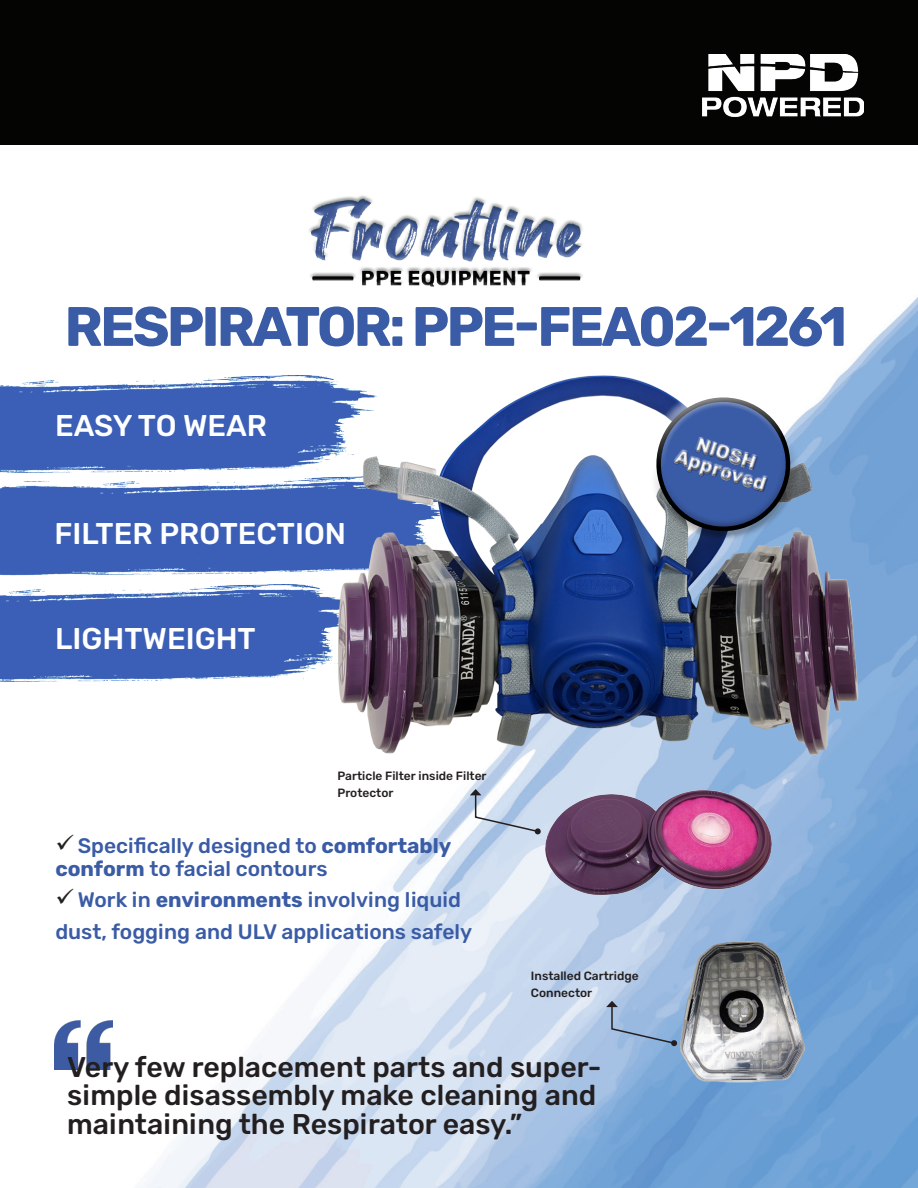
<style>
.page{position:relative;width:918px;height:1188px;background:#fff}
.page>*{position:absolute;margin:0;border:0;box-sizing:border-box;transform-origin:0 0}
.t1{font:700 55.5px "Rubik";letter-spacing:-.05em;color:#3a5ba5}
.t2{font:500 30px "Rubik";color:#fff}
.t3{font:500 28.5px/28.5px "Rubik";color:#231f20}
.t4{font:500 21px/22.5px "Rubik";color:#3a5ba5}
.t5{font:700 19.5px/18px "Rubik";color:#fff;text-align:center}
.t6{font:500 12px/16.5px "Rubik";color:#231f20}
.s1{color:#231f20}
.s2{font-weight:700}
</style>
<div class="page">
<img style="left:112px;top:297px;width:806px;height:891px">
<img style="left:545px;top:791px;width:227px;height:104px">
<img style="left:673px;top:903px;width:133px;height:210px">
<img style="left:54px;top:1020px;width:58px;height:50px">
<svg style="left:606px;top:1001px;width:72px;height:46px;background:#94b1d5"></svg>
<svg style="left:470px;top:789px;width:71px;height:46px"></svg>
<img style="left:0;top:584px;width:338px;height:104px">
<img style="left:0;top:479px;width:338px;height:101px">
<img style="left:0;top:376px;width:338px;height:103px">
<img style="left:338px;top:297px;width:526px;height:473px">
<svg style="left:637px;top:367px;width:173px;height:194px"></svg>
<img style="left:309px;top:195px;width:274px;height:92px">
<div style="left:0;top:0;width:918px;height:145px;background:#040503"></div>
<img style="left:702px;top:54px;width:162px;height:63px">
<p class="t1" style="left:64px;top:296px;width:784px">RESPIRATOR: PPE-FEA02-1261</p>
<p class="t2" style="left:55px;top:409px;width:214px">EASY TO WEAR</p>
<p class="t2" style="left:55px;top:517px;width:293px">FILTER PROTECTION</p>
<p class="t2" style="left:55px;top:622px;width:202px">LIGHTWEIGHT</p>
<p class="t5" style="left:684px;top:431px;width:95px;rotate:18deg">NIOSH<br>Approved</p>
<p class="t6" style="left:338px;top:768px;width:151px">Particle Filter inside Filter<br>Protector</p>
<p class="t4" style="left:55px;top:835px;width:398px"><span class="s1">✓</span> Specifically designed to <span class="s2">comfortably conform</span> to facial contours</p>
<p class="t4" style="left:55px;top:889px;width:407px"><span class="s1">✓</span> Work in <span class="s2">environments</span> involving liquid</p>
<p class="t4" style="left:55px;top:921px;width:418px">dust, fogging and ULV applications safely</p>
<p class="t6" style="left:531px;top:968px;width:109px">Installed Cartridge<br>Connector</p>
<p class="t3" style="left:67px;top:1053px;width:536px">Very few replacement parts and super&shy;simple disassembly make cleaning and maintaining the Respirator easy.”</p>
</div>
